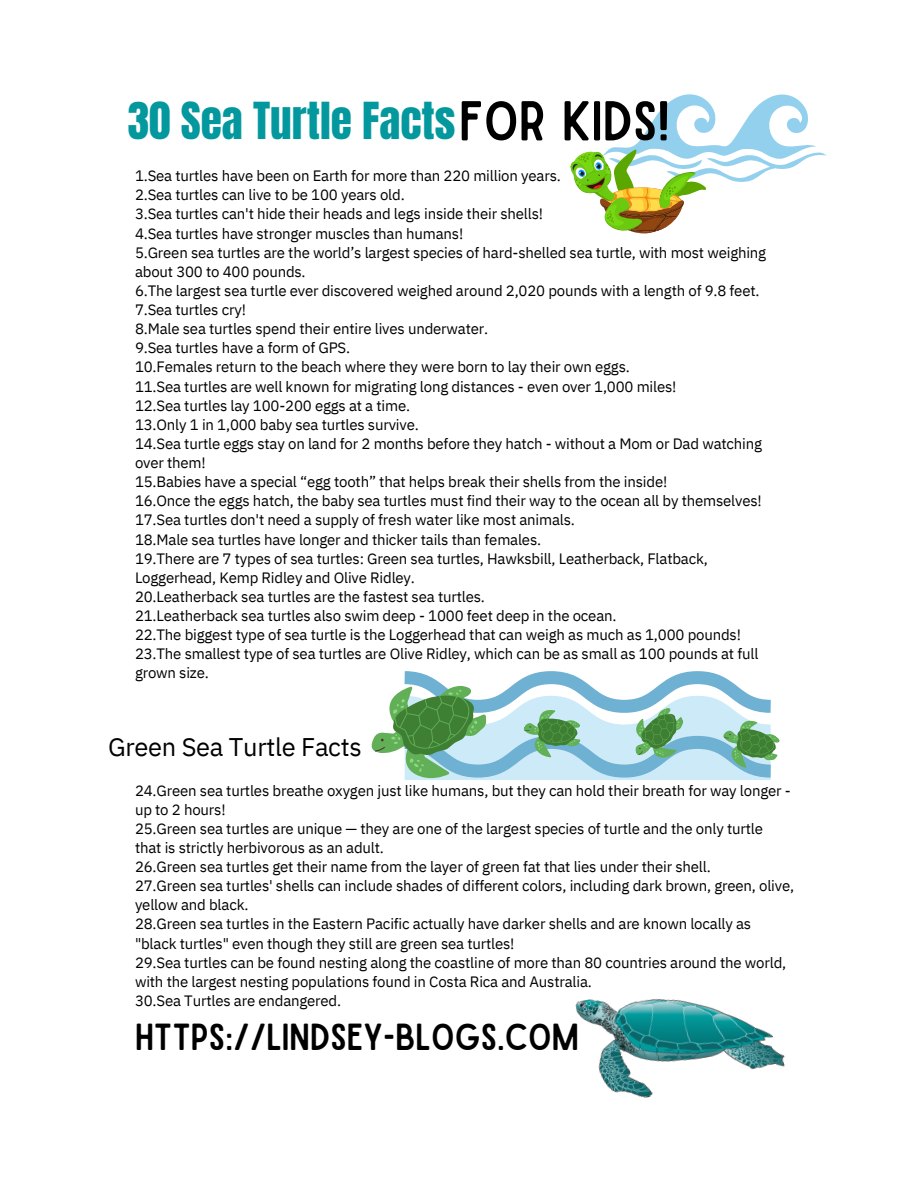
<style>
.page{position:relative;width:918px;height:1188px;background:#fff}
.page>*{position:absolute;margin:0;border:0;box-sizing:border-box;transform-origin:0 0}
.t1{font:53.55px "Sailors";color:#000}
.t2{font:43.35px "Anton";color:#03989e}
.t3{font:36px "Sailors";color:#000}
.t4{font:25.5px "IBM Plex Sans";letter-spacing:-.01em;color:#000}
.t5{font:15px/19.2px "IBM Plex Sans";letter-spacing:-.01em;color:#000}
</style>
<div class="page">
<img style="left:575px;top:998px;width:210px;height:100px">
<svg style="left:570px;top:94px;width:257px;height:140px"></svg>
<svg style="left:372px;top:671px;width:408px;height:109px"></svg>
<p class="t2" style="left:128px;top:89px;width:329px">30 Sea Turtle Facts</p>
<p class="t1" style="left:459px;top:101px;width:212px">FOR KIDS!</p>
<p class="t5" style="left:135px;top:166px;width:427px">1.Sea turtles have been on Earth for more than 220 million years.</p>
<p class="t5" style="left:135px;top:185px;width:271px">2.Sea turtles can live to be 100 years old.</p>
<p class="t5" style="left:135px;top:204px;width:410px">3.Sea turtles can't hide their heads and legs inside their shells!</p>
<p class="t5" style="left:135px;top:223px;width:330px">4.Sea turtles have stronger muscles than humans!</p>
<p class="t5" style="left:135px;top:243px;width:633px">5.Green sea turtles are the world’s largest species of hard-shelled sea turtle, with most weighing</p>
<p class="t5" style="left:135px;top:262px;width:172px">about 300 to 400 pounds.</p>
<p class="t5" style="left:135px;top:281px;width:626px">6.The largest sea turtle ever discovered weighed around 2,020 pounds with a length of 9.8 feet.<br>7.Sea turtles cry!</p>
<p class="t5" style="left:135px;top:319px;width:355px">8.Male sea turtles spend their entire lives underwater.</p>
<p class="t5" style="left:135px;top:338px;width:217px">9.Sea turtles have a form of GPS.</p>
<p class="t5" style="left:135px;top:357px;width:496px">10.Females return to the beach where they were born to lay their own eggs.</p>
<p class="t5" style="left:135px;top:376px;width:543px">11.Sea turtles are well known for migrating long distances - even over 1,000 miles!</p>
<p class="t5" style="left:135px;top:396px;width:277px">12.Sea turtles lay 100-200 eggs at a time.</p>
<p class="t5" style="left:135px;top:415px;width:285px">13.Only 1 in 1,000 baby sea turtles survive.</p>
<p class="t5" style="left:135px;top:434px;width:629px">14.Sea turtle eggs stay on land for 2 months before they hatch - without a Mom or Dad watching</p>
<p class="t5" style="left:135px;top:453px;width:72px">over them!</p>
<p class="t5" style="left:135px;top:472px;width:534px">15.Babies have a special “egg tooth” that helps break their shells from the inside!</p>
<p class="t5" style="left:135px;top:491px;width:628px">16.Once the eggs hatch, the baby sea turtles must find their way to the ocean all by themselves!<br>17.Sea turtles don't need a supply of fresh water like most animals.</p>
<p class="t5" style="left:135px;top:529px;width:408px">18.Male sea turtles have longer and thicker tails than females.</p>
<p class="t5" style="left:135px;top:549px;width:574px">19.There are 7 types of sea turtles: Green sea turtles, Hawksbill, Leatherback, Flatback,</p>
<p class="t5" style="left:135px;top:568px;width:282px">Loggerhead, Kemp Ridley and Olive Ridley.</p>
<p class="t5" style="left:135px;top:587px;width:351px">20.Leatherback sea turtles are the fastest sea turtles.</p>
<p class="t5" style="left:135px;top:606px;width:483px">21.Leatherback sea turtles also swim deep - 1000 feet deep in the ocean.</p>
<p class="t5" style="left:135px;top:625px;width:625px">22.The biggest type of sea turtle is the Loggerhead that can weigh as much as 1,000 pounds!<br>23.The smallest type of sea turtles are Olive Ridley, which can be as small as 100 pounds at full</p>
<p class="t5" style="left:135px;top:663px;width:75px">grown size.</p>
<p class="t4" style="left:108px;top:730px;width:255px">Green Sea Turtle Facts</p>
<p class="t5" style="left:135px;top:780px;width:657px">24.Green sea turtles breathe oxygen just like humans, but they can hold their breath for way longer -</p>
<p class="t5" style="left:135px;top:799px;width:92px">up to 2 hours!</p>
<p class="t5" style="left:135px;top:819px;width:630px">25.Green sea turtles are unique — they are one of the largest species of turtle and the only turtle</p>
<p class="t5" style="left:135px;top:838px;width:250px">that is strictly herbivorous as an adult.</p>
<p class="t5" style="left:135px;top:857px;width:577px">26.Green sea turtles get their name from the layer of green fat that lies under their shell.</p>
<p class="t5" style="left:135px;top:876px;width:661px">27.Green sea turtles' shells can include shades of different colors, including dark brown, green, olive,</p>
<p class="t5" style="left:135px;top:895px;width:115px">yellow and black.</p>
<p class="t5" style="left:135px;top:914px;width:618px">28.Green sea turtles in the Eastern Pacific actually have darker shells and are known locally as</p>
<p class="t5" style="left:135px;top:933px;width:381px">"black turtles" even though they still are green sea turtles!</p>
<p class="t5" style="left:135px;top:952px;width:653px">29.Sea turtles can be found nesting along the coastline of more than 80 countries around the world,</p>
<p class="t5" style="left:135px;top:972px;width:459px">with the largest nesting populations found in Costa Rica and Australia.</p>
<p class="t5" style="left:135px;top:991px;width:208px">30.Sea Turtles are endangered.</p>
<p class="t3" style="left:135px;top:1024px;width:446px">HTTPS://LINDSEY-BLOGS.COM</p>
</div>
